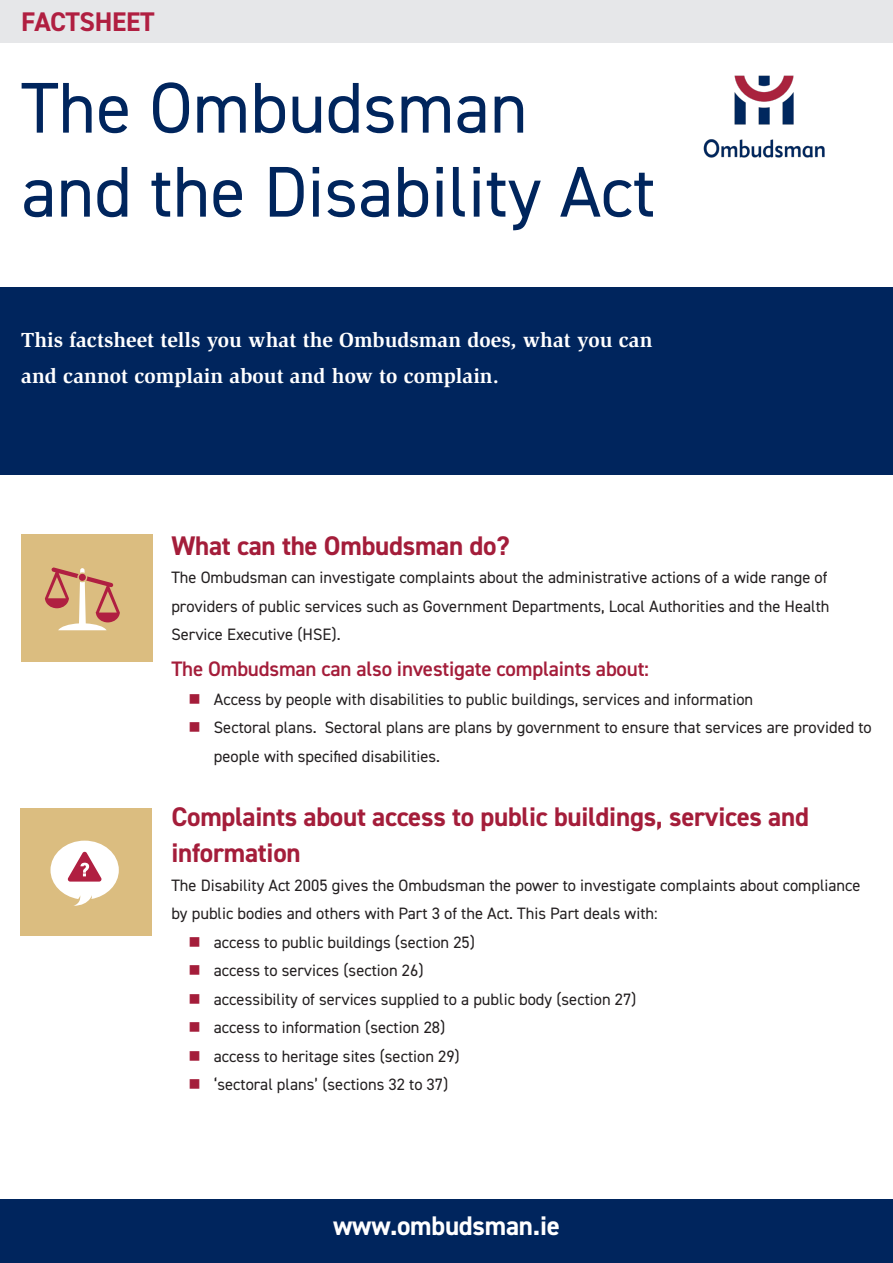
<style>
.page{position:relative;width:893px;height:1263px;background:#fff}
.page>*{position:absolute;margin:0;border:0;box-sizing:border-box;transform-origin:0 0}
.FactSheet_Title_-_Le{font:72px/84px "DIN2014";color:#00255d}
.Question_Heading{font:700 27px/36px "DIN2014";letter-spacing:-.01em;color:#a41d3a}
.Factsheet_Footer{font:700 27px "DIN2014";letter-spacing:-.01em;color:#fff}
.Factsheet_Header{font:700 27px "DIN2014";letter-spacing:-.01em;color:#b01f41}
.Banner{font:700 21px/36px "Slimbach";color:#fff}
.Sub_Heading{font:600 21px "DIN2014";letter-spacing:-.01em;color:#a41d3a}
.t1{font:16.5px/28.5px "DIN2014";color:#231f20}
</style>
<div class="page">
<div style="left:0;top:0;width:893px;height:43px;background:#e6e7e9"></div>
<div style="left:0;top:287px;width:893px;height:187px;background:#00255d"></div>
<div style="left:0;top:1199px;width:893px;height:64px;background:#00255d"></div>
<img style="left:703px;top:75px;width:122px;height:83px">
<div style="left:21px;top:534px;width:131px;height:128px;background:#dbbd80"></div>
<svg style="left:45px;top:567px;width:75px;height:63px"></svg>
<div style="left:21px;top:808px;width:131px;height:127px;background:#dbbd80"></div>
<svg style="left:50px;top:841px;width:69px;height:65px"></svg>
<p class="Factsheet_Header" style="left:21px;top:4px;width:135px">FACTSHEET</p>
<p class="FactSheet_Title_-_Le" style="left:21px;top:64px;width:636px">The Ombudsman and the Disability Act</p>
<p class="Banner" style="left:21px;top:322px;width:633px">This factsheet tells you what the Ombudsman does, what you can and cannot complain about and how to complain.</p>
<p class="Question_Heading" style="left:171px;top:527px;width:340px">What can the Ombudsman do?</p>
<p class="t1" style="left:171px;top:563px;width:660px">The Ombudsman can investigate complaints about the administrative actions of a wide range of providers of public services such as Government Departments, Local Authorities and the Health<br>Service Executive (HSE).</p>
<p class="Sub_Heading" style="left:171px;top:655px;width:479px">The Ombudsman can also investigate complaints about:</p>
<p class="t1" style="left:214px;top:684px;width:541px">Access by people with disabilities to public buildings, services and information</p>
<p class="t1" style="left:214px;top:713px;width:659px">Sectoral plans. Sectoral plans are plans by government to ensure that services are provided to people with specified disabilities.</p>
<p class="Question_Heading" style="left:171px;top:798px;width:639px">Complaints about access to public buildings, services and information</p>
<p class="t1" style="left:171px;top:870px;width:691px">The Disability Act 2005 gives the Ombudsman the power to investigate complaints about compliance by public bodies and others with Part 3 of the Act. This Part deals with:</p>
<p class="t1" style="left:214px;top:927px;width:263px">access to public buildings (section 25)</p>
<p class="t1" style="left:214px;top:956px;width:211px">access to services (section 26)</p>
<p class="t1" style="left:214px;top:984px;width:424px">accessibility of services supplied to a public body (section 27)</p>
<p class="t1" style="left:214px;top:1013px;width:233px">access to information (section 28)</p>
<p class="t1" style="left:214px;top:1041px;width:247px">access to heritage sites (section 29)</p>
<p class="t1" style="left:214px;top:1070px;width:236px">‘sectoral plans’ (sections 32 to 37)</p>
<p class="Factsheet_Footer" style="left:333px;top:1208px;width:228px">www.ombudsman.ie</p>
</div>
